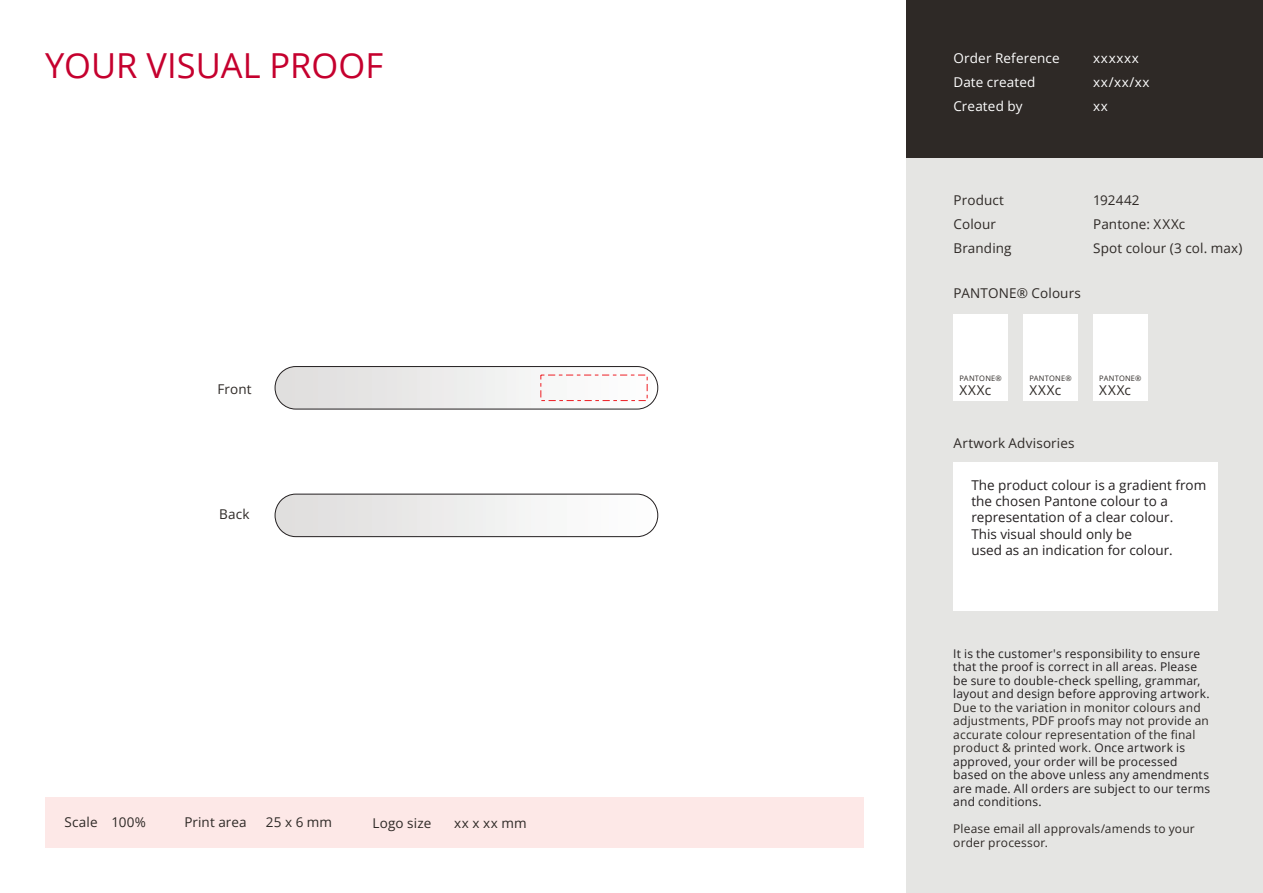
<style>
.page{position:relative;width:1263px;height:893px;background:#fff}
.page>*{position:absolute;margin:0;border:0;box-sizing:border-box;transform-origin:0 0}
.t1{font:34.5px "Open Sans";color:#c5002e}
.t2{font:700 13.5px/24px "Open Sans";letter-spacing:.01em;color:#2e2926}
.t3{font:13.5px/16.2px "Open Sans";color:#231f20}
.t4{font:13.5px "Open Sans";letter-spacing:.01em;color:#2e2926}
.t5{font:700 13.5px/16.2px "Open Sans";color:#231f20}
.t6{font:700 13.5px/24px "Open Sans";letter-spacing:.01em;color:#fff}
.t7{font:13.5px/24px "Open Sans";letter-spacing:.05em;color:#fff}
.t8{font:12px/13.5px "Open Sans";letter-spacing:.015em;color:#231f20}
.t9{font:700 12px/13.5px "Open Sans";letter-spacing:.015em;color:#2e2926}
.t10{font:700 7.5px "Open Sans";letter-spacing:.03em;color:#2e2926}
.s1{font-weight:400}
.s2{font-weight:700;color:#2e2926}
</style>
<div class="page">
<div style="left:45px;top:798px;width:818px;height:50px;background:#fde8e7"></div>
<div style="left:906px;top:0;width:357px;height:158px;background:#2e2926"></div>
<div style="left:906px;top:158px;width:357px;height:735px;background:#e5e5e3"></div>
<div style="left:953px;top:463px;width:265px;height:148px;background:#fff"></div>
<div style="left:953px;top:314px;width:55px;height:54px;background:#fff"></div>
<div style="left:953px;top:368px;width:55px;height:33px;background:#fff"></div>
<div style="left:1023px;top:314px;width:55px;height:54px;background:#fff"></div>
<div style="left:1023px;top:368px;width:55px;height:33px;background:#fff"></div>
<div style="left:1093px;top:314px;width:55px;height:54px;background:#fff"></div>
<div style="left:1093px;top:368px;width:55px;height:33px;background:#fff"></div>
<svg style="left:274px;top:366px;width:385px;height:44px"></svg>
<svg style="left:274px;top:493px;width:385px;height:44px"></svg>
<h1 class="t1" style="left:45px;top:42px;width:340px">YOUR VISUAL PROOF</h1>
<p class="t2" style="left:217px;top:376px;width:36px">Front</p>
<p class="t2" style="left:219px;top:502px;width:32px">Back</p>
<p class="t2" style="left:64px;top:810px;width:83px">Scale <span class="s1">100%</span></p>
<p class="t2" style="left:184px;top:810px;width:64px">Print area</p>
<p class="t4" style="left:266px;top:813px;width:68px">25 x 6 mm</p>
<p class="t2" style="left:373px;top:810px;width:60px">Logo size</p>
<p class="t4" style="left:454px;top:814px;width:74px">xx x xx mm</p>
<p class="t6" style="left:953px;top:46px;width:108px">Order Reference<br>Date created<br>Created by</p>
<p class="t7" style="left:1093px;top:46px;width:58px">xxxxxx xx/xx/xx xx</p>
<p class="t2" style="left:953px;top:188px;width:60px">Product<br>Colour<br>Branding</p>
<p class="t4" style="left:1093px;top:191px;width:48px">192442</p>
<p class="t4" style="left:1093px;top:215px;width:94px">Pantone: XXXc</p>
<p class="t4" style="left:1093px;top:239px;width:151px">Spot colour (3 col. max)</p>
<p class="t2" style="left:953px;top:281px;width:129px">PANTONE® Colours</p>
<p class="t10" style="left:959px;top:373px;width:44px">PANTONE®</p>
<p class="t2" style="left:959px;top:377px;width:33px">XXXc</p>
<p class="t10" style="left:1029px;top:373px;width:44px">PANTONE®</p>
<p class="t2" style="left:1029px;top:377px;width:33px">XXXc</p>
<p class="t2" style="left:953px;top:431px;width:123px">Artwork Advisories</p>
<p class="t10" style="left:1099px;top:373px;width:44px">PANTONE®</p>
<p class="t2" style="left:1099px;top:377px;width:33px">XXXc</p>
<p class="t3" style="left:971px;top:477px;width:236px">The product colour is a gradient from the chosen Pantone colour to a representation of a clear colour.</p>
<p class="t5" style="left:971px;top:525px;width:203px">This visual should only be<br>used as an indication for colour.</p>
<p class="t8" style="left:953px;top:647px;width:258px">It is the customer's responsibility to ensure that the proof is correct in all areas. Please be sure to double-check spelling, grammar, layout and design before approving artwork.</p>
<p class="t8" style="left:953px;top:701px;width:258px"><span class="s2">Due to the variation in monitor colours and adjustments, PDF proofs may not provide an accurate colour representation of the final product &amp; printed work.</span> Once artwork is approved, your order will be processed based on the above unless any amendments are made. All orders are subject to our terms and conditions.</p>
<p class="t9" style="left:953px;top:822px;width:243px">Please email all approvals/amends to your order processor.</p>
</div>
